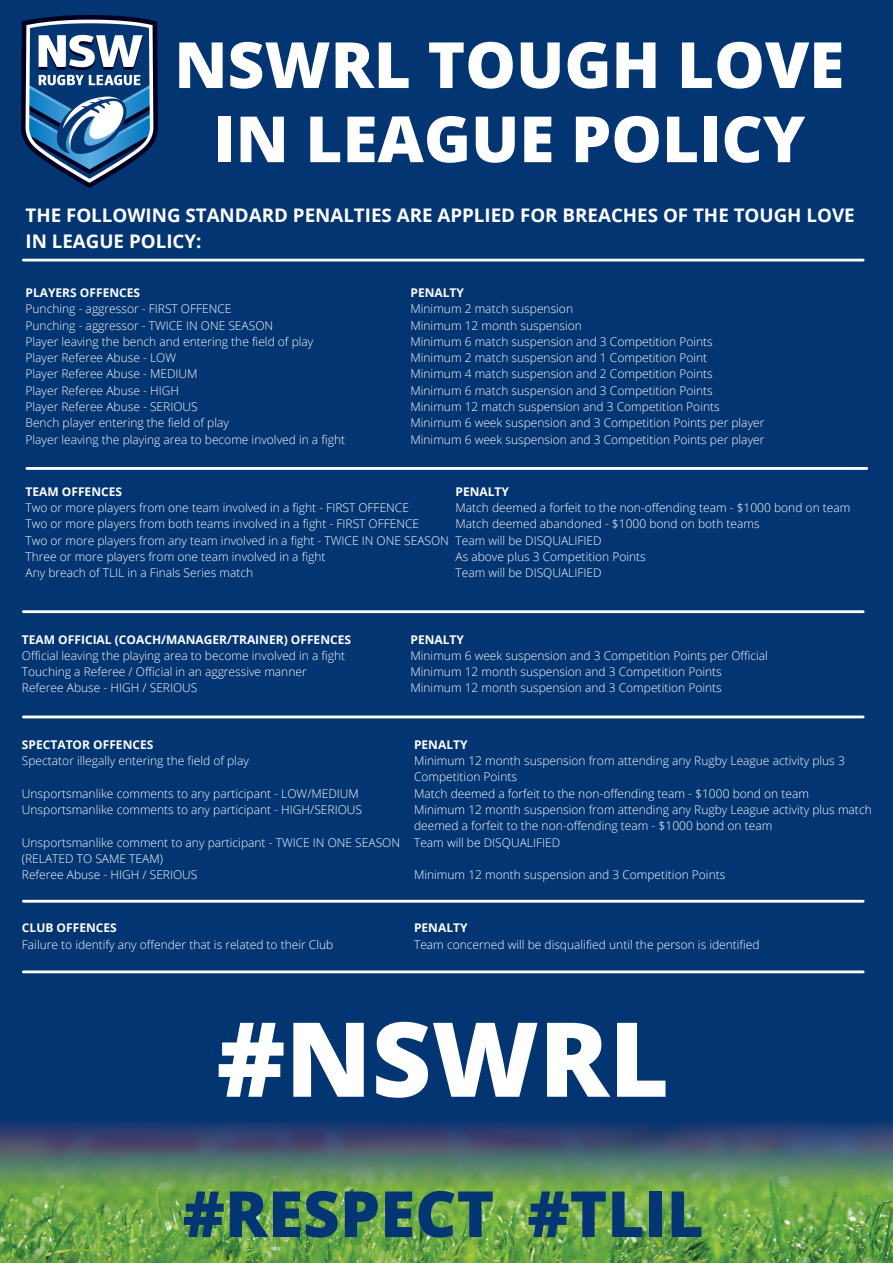
<style>
.page{position:relative;width:893px;height:1263px;background:#fff}
.page>*{position:absolute;margin:0;border:0;box-sizing:border-box;transform-origin:0 0}
.t1{font:800 103.57px "Open Sans";color:#fff}
.t2{font:800 63.75px "Open Sans";color:#fff}
.t3{font:800 63.75px "Open Sans";color:#043673}
.t4{font:700 18.75px/25.9px "Open Sans";color:#fff}
.t5{font:300 12px/16.4px "Open Sans";color:#fff}
.t6{font:700 12px "Open Sans";color:#fff}
</style>
<div class="page">
<img style="left:0;top:0;width:893px;height:1263px">
<img style="left:22px;top:16px;width:135px;height:171px">
<hr style="left:27px;top:467px;width:840px;height:3px;background:#fff">
<hr style="left:23px;top:610px;width:840px;height:3px;background:#fff">
<hr style="left:23px;top:715px;width:840px;height:3px;background:#fff">
<hr style="left:23px;top:900px;width:840px;height:3px;background:#fff">
<hr style="left:23px;top:970px;width:840px;height:3px;background:#fff">
<hr style="left:23px;top:259px;width:840px;height:2px;background:#fff">
<p class="t2" style="left:174px;top:20px;width:671px">NSWRL TOUGH LOVE</p>
<p class="t2" style="left:213px;top:94px;width:593px">IN LEAGUE POLICY</p>
<p class="t4" style="left:25px;top:202px;width:830px">THE FOLLOWING STANDARD PENALTIES ARE APPLIED FOR BREACHES OF THE TOUGH LOVE<br>IN LEAGUE POLICY:</p>
<p class="t6" style="left:25px;top:284px;width:116px">PLAYERS OFFENCES</p>
<p class="t5" style="left:25px;top:300px;width:207px">Punching - aggressor - FIRST OFFENCE</p>
<p class="t5" style="left:25px;top:317px;width:249px">Punching - aggressor - TWICE IN ONE SEASON</p>
<p class="t5" style="left:25px;top:333px;width:289px">Player leaving the bench and entering the field of play</p>
<p class="t5" style="left:25px;top:349px;width:152px">Player Referee Abuse - LOW</p>
<p class="t5" style="left:25px;top:366px;width:174px">Player Referee Abuse - MEDIUM</p>
<p class="t5" style="left:25px;top:382px;width:155px">Player Referee Abuse - HIGH</p>
<p class="t5" style="left:25px;top:398px;width:174px">Player Referee Abuse - SERIOUS</p>
<p class="t5" style="left:25px;top:415px;width:205px">Bench player entering the field of play</p>
<p class="t5" style="left:25px;top:431px;width:321px">Player leaving the playing area to become involved in a fight</p>
<p class="t6" style="left:410px;top:284px;width:55px">PENALTY</p>
<p class="t5" style="left:410px;top:300px;width:164px">Minimum 2 match suspension</p>
<p class="t5" style="left:410px;top:317px;width:173px">Minimum 12 month suspension</p>
<p class="t5" style="left:410px;top:333px;width:304px">Minimum 6 match suspension and 3 Competition Points</p>
<p class="t5" style="left:410px;top:349px;width:298px">Minimum 2 match suspension and 1 Competition Point</p>
<p class="t5" style="left:410px;top:366px;width:304px">Minimum 4 match suspension and 2 Competition Points</p>
<p class="t5" style="left:410px;top:382px;width:304px">Minimum 6 match suspension and 3 Competition Points</p>
<p class="t5" style="left:410px;top:398px;width:311px">Minimum 12 match suspension and 3 Competition Points</p>
<p class="t5" style="left:410px;top:415px;width:355px">Minimum 6 week suspension and 3 Competition Points per player</p>
<p class="t5" style="left:410px;top:431px;width:355px">Minimum 6 week suspension and 3 Competition Points per player</p>
<p class="t6" style="left:25px;top:483px;width:98px">TEAM OFFENCES</p>
<p class="t5" style="left:25px;top:499px;width:385px">Two or more players from one team involved in a fight - FIRST OFFENCE</p>
<p class="t5" style="left:25px;top:515px;width:395px">Two or more players from both teams involved in a fight - FIRST OFFENCE</p>
<p class="t5" style="left:25px;top:532px;width:425px">Two or more players from any team involved in a fight - TWICE IN ONE SEASON</p>
<p class="t5" style="left:25px;top:548px;width:301px">Three or more players from one team involved in a fight</p>
<p class="t5" style="left:25px;top:564px;width:229px">Any breach of TLIL in a Finals Series match</p>
<p class="t6" style="left:455px;top:483px;width:55px">PENALTY</p>
<p class="t5" style="left:455px;top:499px;width:396px">Match deemed a forfeit to the non-offending team - $1000 bond on team</p>
<p class="t5" style="left:455px;top:515px;width:306px">Match deemed abandoned - $1000 bond on both teams</p>
<p class="t5" style="left:455px;top:532px;width:148px">Team will be DISQUALIFIED</p>
<p class="t5" style="left:455px;top:548px;width:192px">As above plus 3 Competition Points</p>
<p class="t5" style="left:455px;top:564px;width:148px">Team will be DISQUALIFIED</p>
<p class="t6" style="left:22px;top:631px;width:331px">TEAM OFFICIAL (COACH/MANAGER/TRAINER) OFFENCES</p>
<p class="t5" style="left:22px;top:647px;width:325px">Official leaving the playing area to become involved in a fight</p>
<p class="t5" style="left:22px;top:663px;width:286px">Touching a Referee / Official in an aggressive manner</p>
<p class="t5" style="left:22px;top:680px;width:177px">Referee Abuse - HIGH / SERIOUS</p>
<p class="t6" style="left:410px;top:631px;width:55px">PENALTY</p>
<p class="t5" style="left:410px;top:647px;width:359px">Minimum 6 week suspension and 3 Competition Points per Official</p>
<p class="t5" style="left:410px;top:663px;width:313px">Minimum 12 month suspension and 3 Competition Points</p>
<p class="t5" style="left:410px;top:680px;width:313px">Minimum 12 month suspension and 3 Competition Points</p>
<p class="t6" style="left:22px;top:736px;width:133px">SPECTATOR OFFENCES</p>
<p class="t5" style="left:22px;top:752px;width:228px">Spectator illegally entering the field of play</p>
<p class="t5" style="left:22px;top:785px;width:338px">Unsportsmanlike comments to any participant - LOW/MEDIUM</p>
<p class="t5" style="left:22px;top:801px;width:342px">Unsportsmanlike comments to any participant - HIGH/SERIOUS</p>
<p class="t5" style="left:22px;top:834px;width:380px">Unsportsmanlike comment to any participant - TWICE IN ONE SEASON (RELATED TO SAME TEAM)</p>
<p class="t5" style="left:22px;top:866px;width:177px">Referee Abuse - HIGH / SERIOUS</p>
<p class="t6" style="left:414px;top:736px;width:55px">PENALTY</p>
<p class="t5" style="left:414px;top:752px;width:432px">Minimum 12 month suspension from attending any Rugby League activity plus 3<br>Competition Points</p>
<p class="t5" style="left:414px;top:785px;width:396px">Match deemed a forfeit to the non-offending team - $1000 bond on team</p>
<p class="t5" style="left:414px;top:801px;width:459px">Minimum 12 month suspension from attending any Rugby League activity plus match deemed a forfeit to the non-offending team - $1000 bond on team</p>
<p class="t5" style="left:414px;top:834px;width:148px">Team will be DISQUALIFIED</p>
<p class="t5" style="left:414px;top:866px;width:313px">Minimum 12 month suspension and 3 Competition Points</p>
<p class="t6" style="left:22px;top:919px;width:96px">CLUB OFFENCES</p>
<p class="t5" style="left:22px;top:936px;width:313px">Failure to identify any offender that is related to their Club</p>
<p class="t6" style="left:414px;top:919px;width:55px">PENALTY</p>
<p class="t5" style="left:414px;top:936px;width:347px">Team concerned will be disqualified until the person is identified</p>
<p class="t1" style="left:217px;top:986px;width:454px">#NSWRL</p>
<p class="t3" style="left:183px;top:1169px;width:523px">#RESPECT #TLIL</p>
</div>
